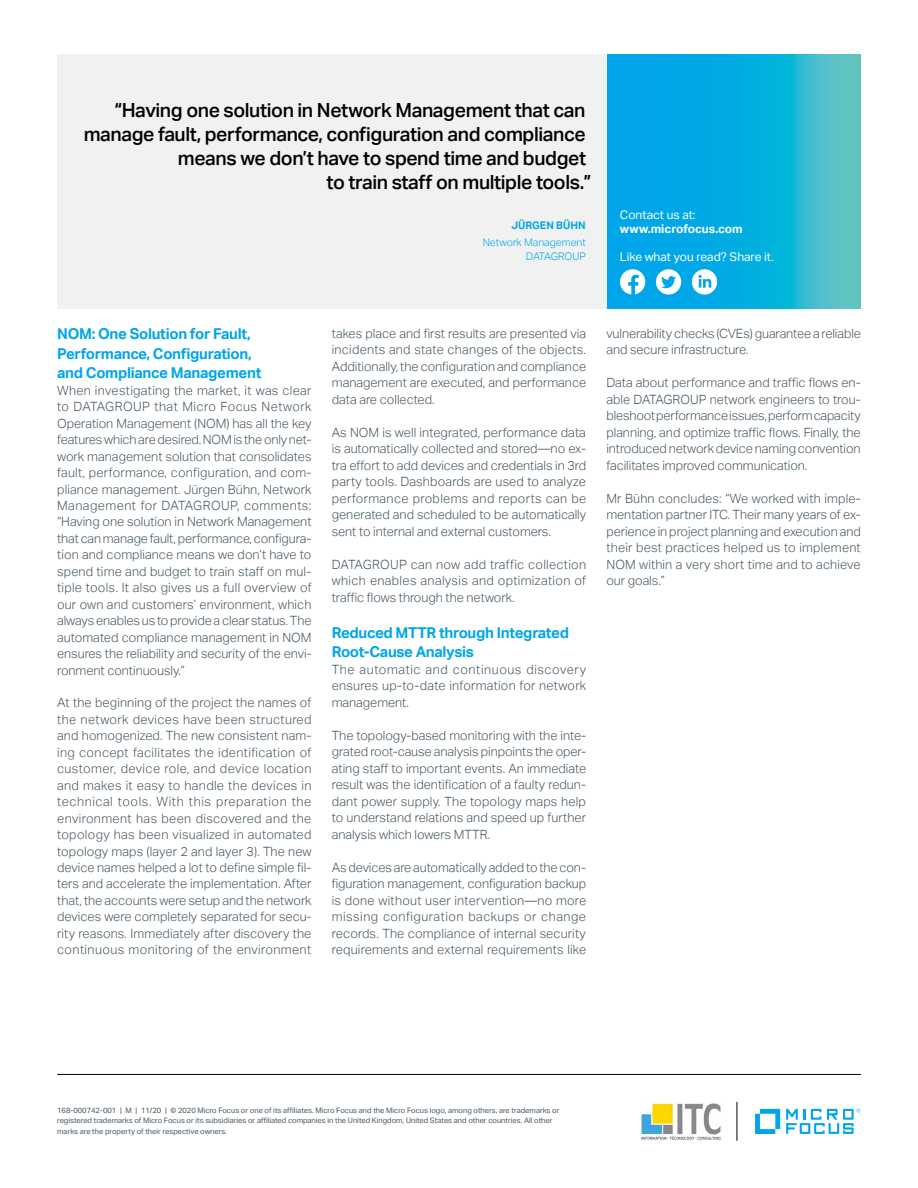
<style>
.page{position:relative;width:918px;height:1188px;background:#fff}
.page>*{position:absolute;margin:0;border:0;box-sizing:border-box;transform-origin:0 0}
.pull_quote_13_16-ali{font:500 19.5px/24px "Aktiv Grotesk";letter-spacing:-.02em;color:#000;text-align:right}
.subhead_10_13-blue{font:700 15px/19.5px "Aktiv Grotesk";letter-spacing:-.02em;color:#00a6e9}
.body_8_5_11-grey{font:300 12.75px/16.5px "Aktiv Grotesk";letter-spacing:-.005em;color:#455560;text-align:justify}
.Contact_8_9_5-regula{font:12px "Aktiv Grotesk";color:#fff}
.Contact_URL_8_9_5-bo{font:700 12px "Aktiv Grotesk";color:#fff}
.quote_title_or_compa{font:300 10.5px "Aktiv Grotesk";color:#00a6e9}
.quote_name_CAPS_7_11{font:700 10.5px "Aktiv Grotesk";color:#00a6e9}
.quote_title_or_compa-2{font:300 10.5px "Aktiv Grotesk";letter-spacing:-.02em;color:#00a6e9}
.mousetype-legal_5_7{font:7.5px/10.5px "Aktiv Grotesk";color:#455560}
</style>
<div class="page">
<hr style="left:57px;top:1074px;width:804px;height:1px;background:#000">
<svg style="left:755px;top:1109px;width:25px;height:25px"></svg>
<svg style="left:786px;top:1108px;width:75px;height:26px"></svg>
<svg style="left:607px;top:54px;width:254px;height:254px;background:#15b0dc"></svg>
<div style="left:57px;top:54px;width:550px;height:254px;background:#f1f1f2"></div>
<div style="left:620px;top:269px;width:25px;height:26px;background:#fff;border-radius:50%"></div>
<svg style="left:628px;top:275px;width:11px;height:20px"></svg>
<div style="left:656px;top:269px;width:25px;height:26px;background:#fff;border-radius:50%"></div>
<svg style="left:661px;top:276px;width:15px;height:12px"></svg>
<div style="left:692px;top:269px;width:25px;height:26px;background:#fff;border-radius:50%"></div>
<svg style="left:699px;top:275px;width:12px;height:13px"></svg>
<hr style="left:737px;top:1102px;width:1px;height:39px;background:#000">
<img style="left:641px;top:1103px;width:80px;height:37px">
<p class="pull_quote_13_16-ali" style="left:84px;top:98px;width:509px">“Having one solution in Network Management that can manage fault, performance, configuration and compliance means we don’t have to spend time and budget<br>to train staff on multiple tools.”</p>
<p class="quote_name_CAPS_7_11" style="left:512px;top:219px;width:76px">JÜRGEN BÜHN</p>
<p class="quote_title_or_compa" style="left:483px;top:236px;width:105px">Network Management</p>
<p class="quote_title_or_compa-2" style="left:526px;top:250px;width:62px">DATAGROUP</p>
<p class="Contact_8_9_5-regula" style="left:620px;top:207px;width:77px">Contact us at:</p>
<p class="Contact_URL_8_9_5-bo" style="left:620px;top:222px;width:124px">www.microfocus.com</p>
<p class="Contact_8_9_5-regula" style="left:620px;top:250px;width:155px">Like what you read? Share it.</p>
<p class="subhead_10_13-blue" style="left:57px;top:324px;width:206px">NOM: One Solution for Fault,<br>Performance, Configuration, and Compliance Management</p>
<p class="body_8_5_11-grey" style="left:57px;top:382px;width:256px">When investigating the market, it was clear to DATAGROUP that Micro Focus Network Operation Management (NOM) has all the key features which are desired. NOM is the only net&shy;work management solution that consolidates fault, performance, configuration, and com&shy;pliance management. Jürgen Bühn, Network Management for DATAGROUP, comments: “Having one solution in Network Management that can manage fault, performance, configura&shy;tion and compliance means we don’t have to spend time and budget to train staff on mul&shy;tiple tools. It also gives us a full overview of our own and customers’ environment, which always enables us to provide a clear status. The automated compliance management in NOM ensures the reliability and security of the envi&shy;ronment continuously.”</p>
<p class="body_8_5_11-grey" style="left:57px;top:695px;width:256px">At the beginning of the project the names of the network devices have been structured and homogenized. The new consistent nam&shy;ing concept facilitates the identification of customer, device role, and device location and makes it easy to handle the devices in technical tools. With this preparation the environment has been discovered and the topology has been visualized in automated topology maps (layer 2 and layer 3). The new device names helped a lot to define simple fil&shy;ters and accelerate the implementation. After that, the accounts were setup and the network devices were completely separated for secu&shy;rity reasons. Immediately after discovery the continuous monitoring of the environment</p>
<p class="body_8_5_11-grey" style="left:332px;top:325px;width:256px">takes place and first results are presented via incidents and state changes of the objects.<br>Additionally, the configuration and compliance management are executed, and performance data are collected.</p>
<p class="body_8_5_11-grey" style="left:332px;top:424px;width:256px">As NOM is well integrated, performance data is automatically collected and stored—no ex&shy;tra effort to add devices and credentials in 3rd party tools. Dashboards are used to analyze performance problems and reports can be generated and scheduled to be automatically sent to internal and external customers.</p>
<p class="body_8_5_11-grey" style="left:332px;top:556px;width:256px">DATAGROUP can now add traffic collection which enables analysis and optimization of traffic flows through the network.</p>
<p class="subhead_10_13-blue" style="left:332px;top:623px;width:239px">Reduced MTTR through Integrated<br>Root-Cause Analysis</p>
<p class="body_8_5_11-grey" style="left:332px;top:661px;width:256px">The automatic and continuous discovery ensures up-to-date information for network management.</p>
<p class="body_8_5_11-grey" style="left:332px;top:727px;width:256px">The topology-based monitoring with the inte&shy;grated root-cause analysis pinpoints the oper&shy;ating staff to important events. An immediate result was the identification of a faulty redun&shy;dant power supply. The topology maps help to understand relations and speed up further analysis which lowers MTTR.</p>
<p class="body_8_5_11-grey" style="left:332px;top:859px;width:256px">As devices are automatically added to the con&shy;figuration management, configuration backup is done without user intervention—no more missing configuration backups or change records. The compliance of internal security requirements and external requirements like</p>
<p class="body_8_5_11-grey" style="left:606px;top:325px;width:256px">vulnerability checks (CVEs) guarantee a reliable and secure infrastructure.</p>
<p class="body_8_5_11-grey" style="left:606px;top:375px;width:256px">Data about performance and traffic flows en&shy;able DATAGROUP network engineers to trou&shy;bleshoot performance issues, perform capacity planning, and optimize traffic flows. Finally, the introduced network device naming convention facilitates improved communication.</p>
<p class="body_8_5_11-grey" style="left:606px;top:490px;width:256px">Mr Bühn concludes: “We worked with imple&shy;mentation partner ITC. Their many years of ex&shy;perience in project planning and execution and their best practices helped us to implement NOM within a very short time and to achieve our goals.”</p>
<p class="mousetype-legal_5_7" style="left:57px;top:1105px;width:504px">168-000742-001 | M | 11/20 | © 2020 Micro Focus or one of its affiliates. Micro Focus and the Micro Focus logo, among others, are trademarks or registered trademarks of Micro Focus or its subsidiaries or affiliated companies in the United Kingdom, United States and other countries. All other marks are the property of their respective owners.</p>
</div>
